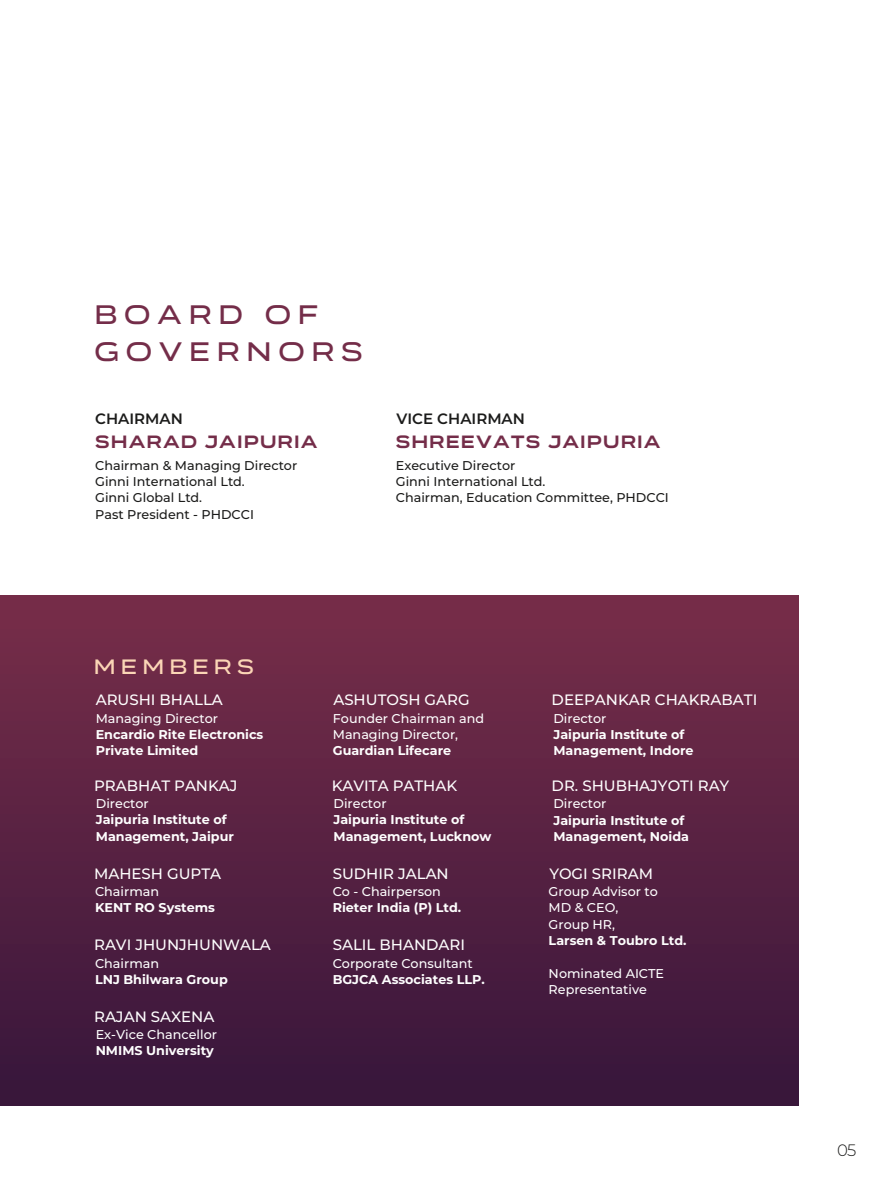
<style>
.page{position:relative;width:893px;height:1191px;background:#fff}
.page>*{position:absolute;margin:0;border:0;box-sizing:border-box;transform-origin:0 0}
.t1{font:27px/36.6px "FONTSPRINGDEMO Organetto Semi Ext";letter-spacing:.25em;color:#742d49}
.t2{font:21px "FONTSPRINGDEMO Organetto Semi Ext";letter-spacing:.25em;color:#fbd6b6}
.t3{font:700 18px "FONTSPRINGDEMO Organetto Semi Ext";letter-spacing:.06em;color:#742d49}
.t4{font:300 16.5px "Montserrat";color:#1b1b1a}
.t5{font:500 15px "Montserrat";color:#fefefe}
.t6{font:600 15px "Montserrat";color:#1b1b1a}
.t7{font:700 12.75px/16.4px "Montserrat";color:#fefefe}
.t8{font:500 12.75px/16.4px "Montserrat";color:#fefefe}
.t9{font:500 12.75px/16.4px "Montserrat";color:#1b1b1a}
</style>
<div class="page">
<div style="left:0;top:595px;width:798px;height:511px;background:linear-gradient(to bottom,#782e49,#36163b)"></div>
<h1 class="t1" style="left:94px;top:297px;width:270px">BOARD OF<br>GOVERNORS</h1>
<p class="t6" style="left:95px;top:410px;width:89px">CHAIRMAN</p>
<p class="t6" style="left:396px;top:410px;width:130px">VICE CHAIRMAN</p>
<h3 class="t3" style="left:396px;top:430px;width:266px">SHREEVATS JAIPURIA</h3>
<p class="t9" style="left:396px;top:457px;width:275px">Executive Director<br>Ginni International Ltd.<br>Chairman, Education Committee, PHDCCI</p>
<h3 class="t3" style="left:95px;top:430px;width:224px">SHARAD JAIPURIA</h3>
<p class="t9" style="left:95px;top:457px;width:204px">Chairman &amp; Managing Director<br>Ginni International Ltd.<br>Ginni Global Ltd.<br>Past President - PHDCCI</p>
<h2 class="t2" style="left:94px;top:652px;width:161px">MEMBERS</h2>
<p class="t5" style="left:96px;top:691px;width:129px">ARUSHI BHALLA</p>
<p class="t8" style="left:96px;top:710px;width:124px">Managing Director</p>
<p class="t7" style="left:96px;top:726px;width:169px">Encardio Rite Electronics<br>Private Limited</p>
<p class="t5" style="left:94px;top:776px;width:145px">PRABHAT PANKAJ</p>
<p class="t8" style="left:96px;top:795px;width:55px">Director</p>
<p class="t7" style="left:96px;top:811px;width:140px">Jaipuria Institute of<br>Management, Jaipur</p>
<p class="t5" style="left:94px;top:864px;width:129px">MAHESH GUPTA</p>
<p class="t8" style="left:95px;top:883px;width:66px">Chairman</p>
<p class="t7" style="left:95px;top:899px;width:121px">KENT RO Systems</p>
<p class="t5" style="left:94px;top:935px;width:178px">RAVI JHUNJHUNWALA</p>
<p class="t8" style="left:95px;top:954px;width:66px">Chairman</p>
<p class="t7" style="left:95px;top:971px;width:134px">LNJ Bhilwara Group</p>
<p class="t5" style="left:94px;top:1007px;width:122px">RAJAN SAXENA</p>
<p class="t8" style="left:96px;top:1026px;width:123px">Ex-Vice Chancellor</p>
<p class="t7" style="left:96px;top:1042px;width:120px">NMIMS University</p>
<p class="t5" style="left:333px;top:691px;width:138px">ASHUTOSH GARG</p>
<p class="t8" style="left:333px;top:710px;width:153px">Founder Chairman and<br>Managing Director,</p>
<p class="t7" style="left:333px;top:742px;width:120px">Guardian Lifecare</p>
<p class="t5" style="left:332px;top:776px;width:127px">KAVITA PATHAK</p>
<p class="t8" style="left:334px;top:795px;width:55px">Director</p>
<p class="t7" style="left:334px;top:811px;width:159px">Jaipuria Institute of<br>Management, Lucknow</p>
<p class="t5" style="left:333px;top:864px;width:118px">SUDHIR JALAN</p>
<p class="t8" style="left:333px;top:883px;width:110px">Co - Chairperson</p>
<p class="t7" style="left:333px;top:899px;width:130px">Rieter India (P) Ltd.</p>
<p class="t5" style="left:333px;top:936px;width:134px">SALIL BHANDARI</p>
<p class="t8" style="left:333px;top:955px;width:142px">Corporate Consultant</p>
<p class="t7" style="left:333px;top:971px;width:154px">BGJCA Associates LLP.</p>
<p class="t5" style="left:552px;top:691px;width:207px">DEEPANKAR CHAKRABATI</p>
<p class="t8" style="left:553px;top:710px;width:55px">Director</p>
<p class="t7" style="left:553px;top:726px;width:142px">Jaipuria Institute of<br>Management, Indore</p>
<p class="t5" style="left:552px;top:776px;width:179px">DR. SHUBHAJYOTI RAY</p>
<p class="t8" style="left:553px;top:795px;width:55px">Director</p>
<p class="t7" style="left:553px;top:812px;width:137px">Jaipuria Institute of<br>Management, Noida</p>
<p class="t5" style="left:549px;top:864px;width:105px">YOGI SRIRAM</p>
<p class="t8" style="left:549px;top:883px;width:111px">Group Advisor to<br>MD &amp; CEO,<br>Group HR,</p>
<p class="t7" style="left:549px;top:932px;width:139px">Larsen &amp; Toubro Ltd.</p>
<p class="t8" style="left:549px;top:965px;width:117px">Nominated AICTE<br>Representative</p>
<p class="t4" style="left:837px;top:1140px;width:21px">05</p>
</div>
